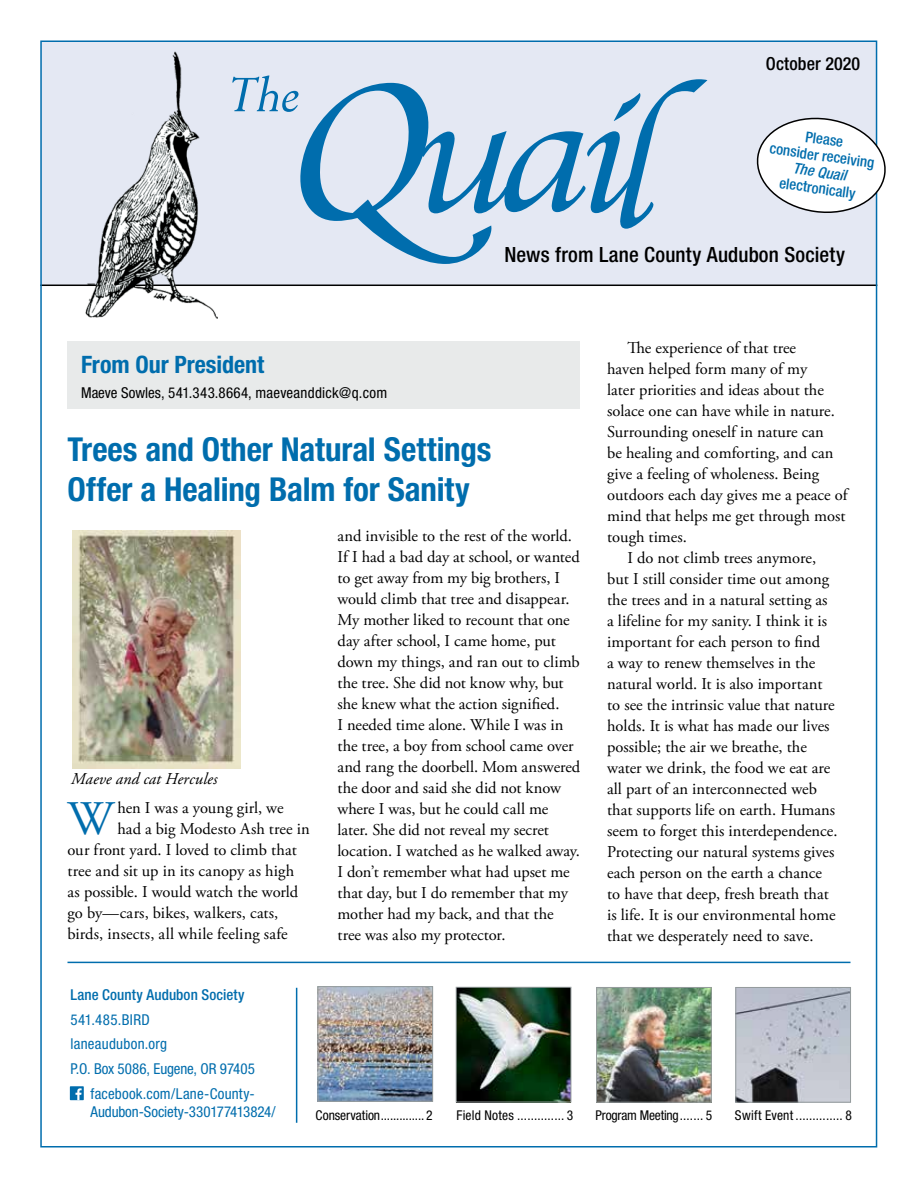
<style>
.page{position:relative;width:918px;height:1188px;background:#fff}
.page>*{position:absolute;margin:0;border:0;box-sizing:border-box;transform-origin:0 0}
.t1{font:48.15px "Adobe Garamond Pro";color:#006dad}
.t2{font:700 condensed 33px/39.6px "Helvetica Neue LT Std";letter-spacing:-.005em;color:#006dad}
.t3{font:700 condensed 24px "Helvetica Neue LT Std";color:#006dad}
.t4{font:500 condensed 21px "Helvetica Neue LT Std";letter-spacing:.01em;color:#000}
.t5{font:500 condensed 18px "Helvetica Neue LT Std";letter-spacing:.01em;color:#000}
.t6{font:16.5px/21px "Adobe Garamond Pro";color:#000}
.t7{font:italic 16.5px "Adobe Garamond Pro";letter-spacing:.005em;color:#000}
.t8{font:condensed 15px "Helvetica Neue LT Std";letter-spacing:.01em;color:#006dad}
.t9{font:500 condensed 15px/16.5px "Helvetica Neue LT Std";letter-spacing:.005em;color:#006dad;text-align:center}
.t10{font:condensed 15px "Helvetica Neue LT Std";letter-spacing:.015em;color:#000}
.t11{font:condensed 15px "Helvetica Neue LT Std";letter-spacing:-.01em;color:#006dad}
.t12{font:italic 500 condensed 15px "Helvetica Neue LT Std";color:#006dad}
.t13{font:condensed 13.5px "Helvetica Neue LT Std";color:#000}
.t14{font:condensed 13.5px "Helvetica Neue LT Std";letter-spacing:.02em;color:#000}
</style>
<div class="page">
<div style="left:68px;top:341px;width:512px;height:68px;background:#e8eaea"></div>
<div style="left:41px;top:41px;width:835px;height:244px;background:#e4e8f3"></div>
<div style="left:70px;top:1086px;width:14px;height:14px;background:#006dad"></div>
<svg style="left:75px;top:1088px;width:7px;height:12px"></svg>
<hr style="left:68px;top:962px;width:782px;height:1px;background:#006dad">
<hr style="left:296px;top:988px;width:1px;height:135px;background:#006dad">
<hr style="left:40px;top:285px;width:837px;height:1px;background:#000">
<img style="left:79px;top:51px;width:139px;height:268px">
<svg style="left:232px;top:76px;width:475px;height:188px"></svg>
<img style="left:320px;top:988px;width:111px;height:112px">
<div style="left:318px;top:986px;width:115px;height:116px;border:1px solid #959c9d"></div>
<img style="left:458px;top:989px;width:111px;height:111px">
<div style="left:456px;top:987px;width:115px;height:115px;border:1px solid #959c9d"></div>
<img style="left:737px;top:989px;width:112px;height:112px">
<div style="left:735px;top:987px;width:116px;height:116px;border:1px solid #959c9d"></div>
<img style="left:598px;top:989px;width:112px;height:112px">
<div style="left:596px;top:987px;width:116px;height:116px;border:1px solid #959c9d"></div>
<svg style="left:756px;top:113px;width:130px;height:103px"></svg>
<img style="left:72px;top:530px;width:168px;height:238px">
<p class="t5" style="left:766px;top:53px;width:96px">October 2020</p>
<p class="t9" style="left:773px;top:123px;width:107px;rotate:8deg">Please<br>consider receiving</p>
<p class="t12" style="left:794px;top:159px;width:55px;rotate:8deg">The Quail</p>
<p class="t9" style="left:781px;top:174px;width:78px;rotate:8deg">electronically</p>
<p class="t4" style="left:504px;top:242px;width:342px">News from Lane County Audubon Society</p>
<h3 class="t3" style="left:81px;top:350px;width:185px">From Our President</h3>
<p class="t10" style="left:81px;top:384px;width:308px">Maeve Sowles, 541.343.8664, maeveanddick@q.com</p>
<h2 class="t2" style="left:68px;top:429px;width:426px">Trees and Other Natural Settings<br>Offer a Healing Balm for Sanity</h2>
<p class="t7" style="left:71px;top:769px;width:148px">Maeve and cat Hercules</p>
<h1 class="t1" style="left:68px;top:790px;width:48px">W</h1>
<p class="t6" style="left:117px;top:798px;width:168px">hen I was a young girl, we</p>
<p class="t6" style="left:117px;top:819px;width:194px">had a big Modesto Ash tree in</p>
<p class="t6" style="left:67px;top:840px;width:231px">our front yard. I loved to climb that</p>
<p class="t6" style="left:67px;top:861px;width:228px">tree and sit up in its canopy as high</p>
<p class="t6" style="left:67px;top:882px;width:232px">as possible. I would watch the world</p>
<p class="t6" style="left:67px;top:903px;width:212px">go by—cars, bikes, walkers, cats,</p>
<p class="t6" style="left:67px;top:924px;width:222px">birds, insects, all while feeling safe</p>
<p class="t6" style="left:338px;top:526px;width:244px">and invisible to the rest of the world.<br>If I had a bad day at school, or wanted to get away from my big brothers, I would climb that tree and disappear.<br>My mother liked to recount that one day after school, I came home, put down my things, and ran out to climb the tree. She did not know why, but she knew what the action signified.<br>I needed time alone. While I was in the tree, a boy from school came over and rang the doorbell. Mom answered the door and said she did not know where I was, but he could call me later. She did not reveal my secret location. I watched as he walked away.<br>I don’t remember what had upset me that day, but I do remember that my mother had my back, and that the tree was also my protector.</p>
<p class="t6" style="left:627px;top:338px;width:170px">The experience of that tree</p>
<p class="t6" style="left:607px;top:359px;width:202px">haven helped form many of my</p>
<p class="t6" style="left:607px;top:380px;width:218px">later priorities and ideas about the</p>
<p class="t6" style="left:607px;top:401px;width:229px">solace one can have while in nature.</p>
<p class="t6" style="left:607px;top:422px;width:218px">Surrounding oneself in nature can</p>
<p class="t6" style="left:607px;top:443px;width:228px">be healing and comforting, and can</p>
<p class="t6" style="left:607px;top:464px;width:214px">give a feeling of wholeness. Being</p>
<p class="t6" style="left:607px;top:485px;width:242px">outdoors each day gives me a peace of</p>
<p class="t6" style="left:607px;top:506px;width:240px">mind that helps me get through most</p>
<p class="t6" style="left:607px;top:527px;width:81px">tough times.</p>
<p class="t6" style="left:627px;top:548px;width:190px">I do not climb trees anymore,</p>
<p class="t6" style="left:607px;top:569px;width:224px">but I still consider time out among</p>
<p class="t6" style="left:607px;top:590px;width:222px">the trees and in a natural setting as</p>
<p class="t6" style="left:607px;top:611px;width:222px">a lifeline for my sanity. I think it is</p>
<p class="t6" style="left:607px;top:632px;width:215px">important for each person to find</p>
<p class="t6" style="left:607px;top:653px;width:210px">a way to renew themselves in the</p>
<p class="t6" style="left:607px;top:674px;width:217px">natural world. It is also important</p>
<p class="t6" style="left:607px;top:695px;width:229px">to see the intrinsic value that nature</p>
<p class="t6" style="left:607px;top:716px;width:224px">holds. It is what has made our lives</p>
<p class="t6" style="left:607px;top:737px;width:201px">possible; the air we breathe, the</p>
<p class="t6" style="left:607px;top:758px;width:225px">water we drink, the food we eat are</p>
<p class="t6" style="left:607px;top:779px;width:211px">all part of an interconnected web</p>
<p class="t6" style="left:607px;top:800px;width:230px">that supports life on earth. Humans</p>
<p class="t6" style="left:607px;top:821px;width:232px">seem to forget this interdependence.</p>
<p class="t6" style="left:607px;top:842px;width:229px">Protecting our natural systems gives</p>
<p class="t6" style="left:607px;top:863px;width:216px">each person on the earth a chance</p>
<p class="t6" style="left:607px;top:884px;width:223px">to have that deep, fresh breath that</p>
<p class="t6" style="left:607px;top:905px;width:230px">is life. It is our environmental home</p>
<p class="t6" style="left:607px;top:926px;width:208px">that we desperately need to save.</p>
<p class="t9" style="left:70px;top:986px;width:176px">Lane County Audubon Society</p>
<p class="t8" style="left:70px;top:1011px;width:81px">541.485.BIRD</p>
<p class="t8" style="left:70px;top:1036px;width:98px">laneaudubon.org</p>
<p class="t8" style="left:70px;top:1060px;width:186px">P.O. Box 5086, Eugene, OR 97405</p>
<p class="t8" style="left:91px;top:1085px;width:166px">facebook.com/Lane-County-</p>
<p class="t11" style="left:91px;top:1103px;width:187px">Audubon-Society-330177413824/</p>
<p class="t13" style="left:316px;top:1107px;width:119px">Conservation.............. 2</p>
<p class="t13" style="left:456px;top:1107px;width:119px">Field Notes .............. 3</p>
<p class="t13" style="left:595px;top:1107px;width:119px">Program Meeting....... 5</p>
<p class="t14" style="left:735px;top:1107px;width:119px">Swift Event .............. 8</p>
</div>
